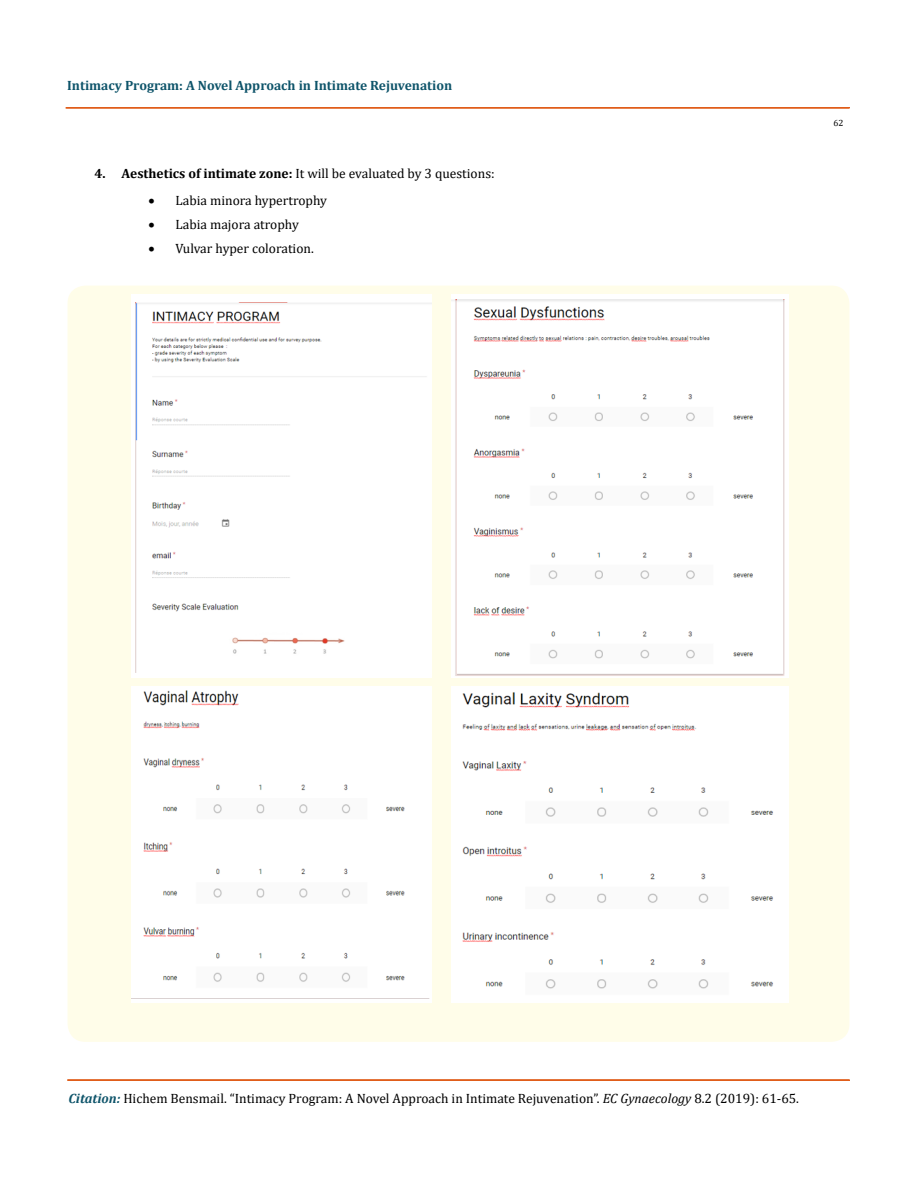
<style>
.page{position:relative;width:917px;height:1190px;background:#fff}
.page>*{position:absolute;margin:0;border:0;box-sizing:border-box;transform-origin:0 0}
.t1{font:13.5px "Cambria";color:#000}
.t2{font:700 13.5px "Cambria";color:#0e546a}
.t3{font:9px "Cambria";color:#000}
.s1{font-weight:700}
.s2{font-weight:700;font-style:italic;color:#0e546a}
.s3{font-style:italic}
</style>
<div class="page">
<hr style="left:66px;top:108px;width:783px;height:1px;background:#e05d1a">
<div style="left:66px;top:107px;width:783px;height:1px;border:1px solid #e05d1a"></div>
<hr style="left:68px;top:1080px;width:781px;height:1px;background:#e05d1a">
<div style="left:67px;top:1079px;width:782px;height:1px;border:1px solid #e05d1a"></div>
<div style="left:68px;top:285px;width:781px;height:756px;background:#fffde9;border-radius:18px"></div>
<div style="left:131px;top:294px;width:301px;height:383px;background:#fff"></div>
<div style="left:451px;top:294px;width:337px;height:383px;background:#fff"></div>
<div style="left:131px;top:686px;width:301px;height:316px;background:#fff"></div>
<div style="left:451px;top:686px;width:337px;height:316px;background:#fff"></div>
<p class="t2" style="left:67px;top:76px;width:386px">Intimacy Program: A Novel Approach in Intimate Rejuvenation</p>
<p class="t1" style="left:94px;top:165px;width:401px"><span class="s1">4. Aesthetics of intimate zone:</span> It will be evaluated by 3 questions:</p>
<p class="t1" style="left:148px;top:192px;width:180px">• Labia minora hypertrophy</p>
<p class="t1" style="left:148px;top:216px;width:152px">• Labia majora atrophy</p>
<p class="t1" style="left:148px;top:240px;width:167px">• Vulvar hyper coloration.</p>
<p class="t3" style="left:833px;top:118px;width:11px">62</p>
<p class="t1" style="left:68px;top:1089px;width:732px"><span class="s2">Citation:</span> Hichem Bensmail. “Intimacy Program: A Novel Approach in Intimate Rejuvenation”. <span class="s3">EC Gynaecology</span> 8.2 (2019): 61-65.</p>
</div>
